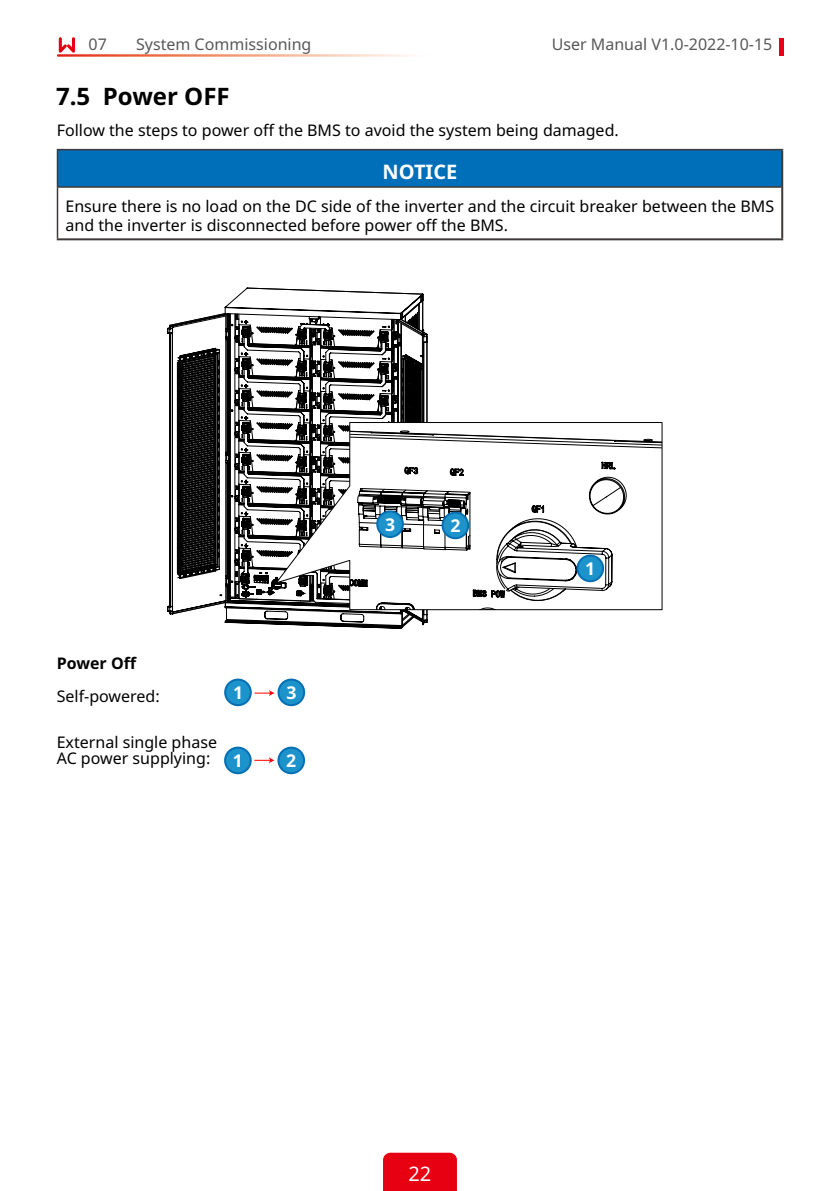
<style>
.page{position:relative;width:840px;height:1191px;background:#fff}
.page>*{position:absolute;margin:0;border:0;box-sizing:border-box;transform-origin:0 0}
.t1{font:700 24px "Noto Sans";color:#000}
.t2{font:700 20px "Noto Sans";color:#fff}
.t3{font:20px "Noto Sans";color:#fff}
.t4{font:700 17.6px "Noto Sans";color:#fff}
.t5{font:16px/19.2px "Noto Sans";color:#000}
.t6{font:16px "Noto Sans";color:#595757}
.t7{font:700 16px "Noto Sans";color:#000}
</style>
<div class="page">
<svg style="left:779px;top:38px;width:3px;height:18px"></svg>
<svg style="left:59px;top:37px;width:16px;height:16px"></svg>
<div style="left:383px;top:1152px;width:73px;height:39px;background:#e60012"></div>
<div style="left:57px;top:150px;width:724px;height:37px;background:#006fba"></div>
<hr style="left:57px;top:149px;width:725px;height:1px;background:#3e3a39">
<hr style="left:57px;top:150px;width:1px;height:36px;background:#3e3a39">
<hr style="left:57px;top:186px;width:723px;height:2px;background:#3e3a39">
<hr style="left:57px;top:188px;width:1px;height:50px;background:#3e3a39">
<hr style="left:780px;top:150px;width:2px;height:37px;background:#3e3a39">
<hr style="left:780px;top:187px;width:2px;height:51px;background:#3e3a39">
<hr style="left:57px;top:238px;width:725px;height:2px;background:#3e3a39">
<svg style="left:239px;top:287px;width:184px;height:342px"></svg>
<svg style="left:229px;top:294px;width:194px;height:333px"></svg>
<svg style="left:626px;top:438px;width:34px;height:62px"></svg>
<svg style="left:167px;top:303px;width:459px;height:320px"></svg>
<svg style="left:350px;top:432px;width:258px;height:177px"></svg>
<svg style="left:358px;top:434px;width:254px;height:167px"></svg>
<div style="left:377px;top:511px;width:25px;height:26px;background:#1c93ca;border-radius:50%"></div>
<div style="left:376px;top:510px;width:27px;height:28px;border:2px solid #066fb4;border-radius:50%"></div>
<div style="left:442px;top:512px;width:26px;height:26px;background:#1c93ca;border-radius:50%"></div>
<div style="left:441px;top:511px;width:28px;height:28px;border:2px solid #066fb4;border-radius:50%"></div>
<div style="left:577px;top:555px;width:25px;height:26px;background:#1c93ca;border-radius:50%"></div>
<div style="left:576px;top:554px;width:27px;height:28px;border:2px solid #066fb4;border-radius:50%"></div>
<div style="left:278px;top:679px;width:26px;height:26px;background:#1c93ca;border-radius:50%"></div>
<div style="left:277px;top:678px;width:28px;height:28px;border:2px solid #066fb4;border-radius:50%"></div>
<div style="left:225px;top:679px;width:26px;height:26px;background:#1c93ca;border-radius:50%"></div>
<div style="left:224px;top:678px;width:28px;height:28px;border:2px solid #066fb4;border-radius:50%"></div>
<svg style="left:254px;top:690px;width:20px;height:6px"></svg>
<svg style="left:254px;top:757px;width:20px;height:6px"></svg>
<div style="left:225px;top:747px;width:25px;height:26px;background:#1c93ca;border-radius:50%"></div>
<div style="left:224px;top:746px;width:27px;height:28px;border:2px solid #066fb4;border-radius:50%"></div>
<div style="left:278px;top:747px;width:26px;height:26px;background:#1c93ca;border-radius:50%"></div>
<div style="left:277px;top:746px;width:28px;height:28px;border:2px solid #066fb4;border-radius:50%"></div>
<p class="t6" style="left:88px;top:33px;width:20px">07</p>
<p class="t6" style="left:136px;top:33px;width:177px">System Commissioning</p>
<p class="t6" style="left:551px;top:33px;width:222px">User Manual V1.0-2022-10-15</p>
<h1 class="t1" style="left:56px;top:79px;width:175px">7.5 Power OFF</h1>
<p class="t5" style="left:57px;top:121px;width:563px">Follow the steps to power off the BMS to avoid the system being damaged.</p>
<p class="t2" style="left:382px;top:158px;width:76px">NOTICE</p>
<p class="t5" style="left:65px;top:197px;width:709px">Ensure there is no load on the DC side of the inverter and the circuit breaker between the BMS and the inverter is disconnected before power off the BMS.</p>
<p class="t7" style="left:57px;top:652px;width:82px">Power Off</p>
<p class="t5" style="left:57px;top:687px;width:104px">Self-powered:</p>
<p class="t5" style="left:57px;top:734px;width:162px;line-height:16px">External single phase<br>AC power supplying:</p>
<p class="t4" style="left:233px;top:680px;width:12px">1</p>
<p class="t4" style="left:286px;top:680px;width:12px">3</p>
<p class="t4" style="left:233px;top:748px;width:12px">1</p>
<p class="t4" style="left:286px;top:748px;width:12px">2</p>
<p class="t4" style="left:385px;top:511px;width:12px">3</p>
<p class="t4" style="left:450px;top:513px;width:12px">2</p>
<p class="t4" style="left:585px;top:556px;width:12px">1</p>
<p class="t3" style="left:408px;top:1159px;width:24px">22</p>
</div>
